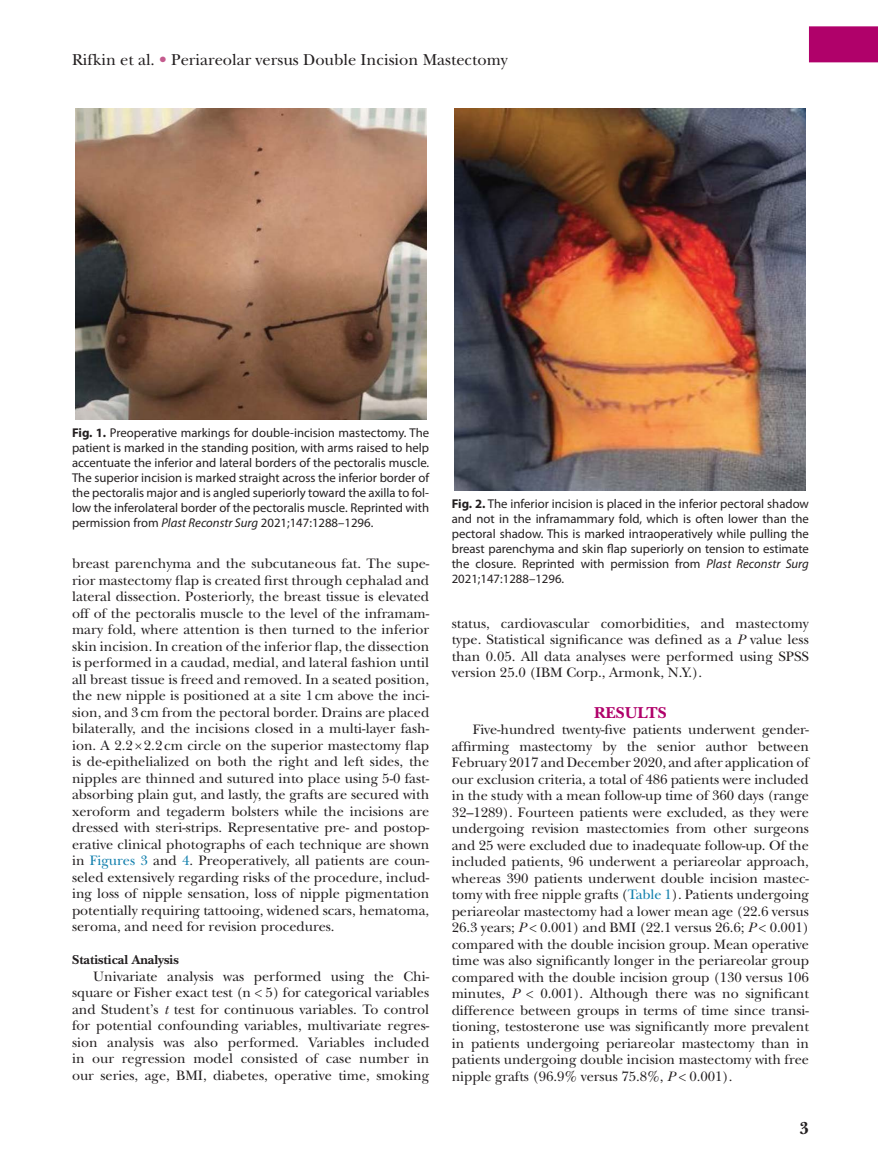
<style>
.page{position:relative;width:878px;height:1175px;background:#fff}
.page>*{position:absolute;margin:0;border:0;box-sizing:border-box;transform-origin:0 0}
.t1{font:700 18px "New Baskerville Std";color:#231f20}
.t2{font:16.5px "New Baskerville Std";color:#231f20}
.t3{font:700 16.5px "New Baskerville Std";color:#b0016a}
.t4{font:14.25px/16.5px "New Baskerville Std";color:#231f20;text-align:justify}
.t5{font:700 13.5px "New Baskerville Std";color:#231f20}
.t6{font:12.75px/15px "Myriad Pro";color:#231f20;text-align:justify}
.s1{color:#c45b8e}
.s2{font-weight:700}
.s3{font-style:italic}
.s4{color:#0f7eac}
</style>
<div class="page">
<div style="left:808px;top:26px;width:70px;height:36px;background:#b0016a"></div>
<img style="left:75px;top:108px;width:351px;height:311px">
<img style="left:455px;top:108px;width:351px;height:383px">
<p class="t2" style="left:72px;top:50px;width:437px">Rifkin et al. <span class="s1">•</span> Periareolar versus Double Incision Mastectomy</p>
<p class="t6" style="left:72px;top:425px;width:359px"><span class="s2">Fig. 1.</span> Preoperative markings for double-incision mastectomy. The patient is marked in the standing position, with arms raised to help accentuate the inferior and lateral borders of the pectoralis muscle.<br>The superior incision is marked straight across the inferior border of the pectoralis major and is angled superiorly toward the axilla to fol&shy;low the inferolateral border of the pectoralis muscle. Reprinted with permission from <span class="s3">Plast Reconstr Surg</span> 2021;147:1288–1296.</p>
<p class="t4" style="left:72px;top:555px;width:359px">breast parenchyma and the subcutaneous fat. The supe&shy;rior mastectomy flap is created first through cephalad and lateral dissection. Posteriorly, the breast tissue is elevated off of the pectoralis muscle to the level of the inframam&shy;mary fold, where attention is then turned to the inferior skin incision. In creation of the inferior flap, the dissection is performed in a caudad, medial, and lateral fashion until all breast tissue is freed and removed. In a seated position, the new nipple is positioned at a site 1cm above the inci&shy;sion, and 3cm from the pectoral border. Drains are placed bilaterally, and the incisions closed in a multi-layer fash&shy;ion. A 2.2×2.2cm circle on the superior mastectomy flap is de-epithelialized on both the right and left sides, the nipples are thinned and sutured into place using 5-0 fast&shy;absorbing plain gut, and lastly, the grafts are secured with xeroform and tegaderm bolsters while the incisions are dressed with steri-strips. Representative pre- and postop&shy;erative clinical photographs of each technique are shown in <span class="s4">Figures 3</span> and <span class="s4">4</span>. Preoperatively, all patients are coun&shy;seled extensively regarding risks of the procedure, includ&shy;ing loss of nipple sensation, loss of nipple pigmentation potentially requiring tattooing, widened scars, hematoma, seroma, and need for revision procedures.</p>
<p class="t5" style="left:72px;top:952px;width:108px">Statistical Analysis</p>
<p class="t4" style="left:72px;top:968px;width:359px;text-indent:21px">Univariate analysis was performed using the Chi&shy;square or Fisher exact test (n &lt; 5) for categorical variables and Student’s <span class="s3">t</span> test for continuous variables. To control for potential confounding variables, multivariate regres&shy;sion analysis was also performed. Variables included in our regression model consisted of case number in our series, age, BMI, diabetes, operative time, smoking</p>
<p class="t6" style="left:452px;top:496px;width:359px"><span class="s2">Fig. 2.</span> The inferior incision is placed in the inferior pectoral shadow and not in the inframammary fold, which is often lower than the pectoral shadow. This is marked intraoperatively while pulling the breast parenchyma and skin flap superiorly on tension to estimate the closure. Reprinted with permission from <span class="s3">Plast Reconstr Surg </span>2021;147:1288–1296.</p>
<p class="t4" style="left:452px;top:615px;width:359px">status, cardiovascular comorbidities, and mastectomy type. Statistical significance was defined as a <span class="s3">P</span> value less than 0.05. All data analyses were performed using SPSS version 25.0 (IBM Corp., Armonk, N.Y.).</p>
<p class="t3" style="left:594px;top:702px;width:74px">RESULTS</p>
<p class="t4" style="left:451px;top:721px;width:359px;text-indent:21px">Five-hundred twenty-five patients underwent gender&shy;affirming mastectomy by the senior author between February 2017 and December 2020, and after application of our exclusion criteria, a total of 486 patients were included in the study with a mean follow-up time of 360 days (range 32–1289). Fourteen patients were excluded, as they were undergoing revision mastectomies from other surgeons and 25 were excluded due to inadequate follow-up. Of the included patients, 96 underwent a periareolar approach, whereas 390 patients underwent double incision mastec&shy;tomy with free nipple grafts (<span class="s4">Table 1</span>). Patients undergoing periareolar mastectomy had a lower mean age (22.6 versus 26.3 years; <span class="s3">P</span> &lt; 0.001) and BMI (22.1 versus 26.6; <span class="s3">P</span> &lt; 0.001) compared with the double incision group. Mean operative time was also significantly longer in the periareolar group compared with the double incision group (130 versus 106 minutes, <span class="s3">P</span> &lt; 0.001). Although there was no significant difference between groups in terms of time since transi&shy;tioning, testosterone use was significantly more prevalent in patients undergoing periareolar mastectomy than in patients undergoing double incision mastectomy with free nipple grafts (96.9% versus 75.8%, <span class="s3">P</span> &lt; 0.001).</p>
<p class="t1" style="left:799px;top:1118px;width:11px">3</p>
</div>
